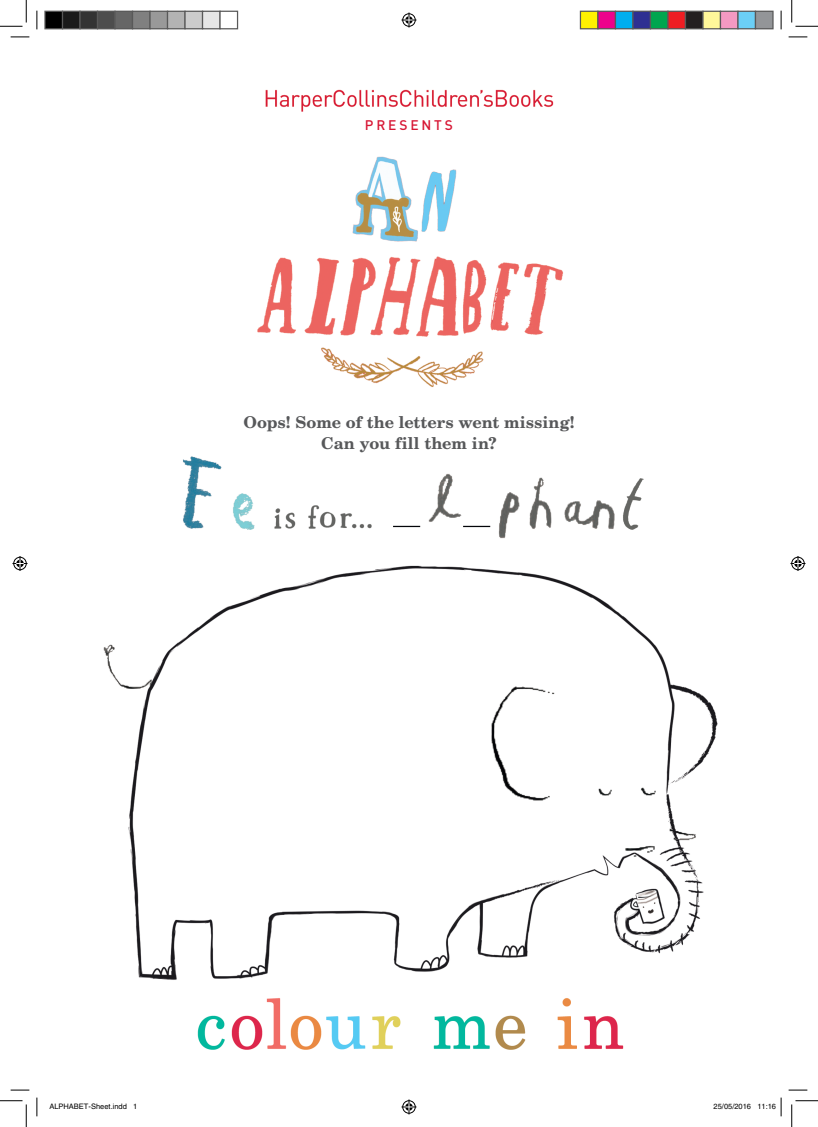
<style>
.page{position:relative;width:818px;height:1127px;background:#fff}
.page>*{position:absolute;margin:0;border:0;box-sizing:border-box;transform-origin:0 0}
.t1{font:700 16.25px/21.2px "New Century Schlbk";color:#57585a;text-align:center}
.t2{font:500 13.75px "DIN";letter-spacing:.205em;color:#d71634}
.t3{font:7.5px "Helvetica";color:#000}
</style>
<div class="page">
<img style="left:103px;top:456px;width:615px;height:594px">
<img style="left:265px;top:89px;width:289px;height:23px">
<img style="left:257px;top:156px;width:306px;height:231px">
<svg style="left:11px;top:36px;width:18px;height:2px"></svg>
<svg style="left:788px;top:36px;width:19px;height:2px"></svg>
<svg style="left:11px;top:1089px;width:18px;height:1px"></svg>
<svg style="left:788px;top:1089px;width:19px;height:1px"></svg>
<svg style="left:36px;top:11px;width:2px;height:18px"></svg>
<svg style="left:36px;top:1097px;width:2px;height:18px"></svg>
<svg style="left:780px;top:11px;width:2px;height:18px"></svg>
<svg style="left:0;top:0;width:27px;height:27px"></svg>
<svg style="left:0;top:1100px;width:27px;height:26px"></svg>
<svg style="left:791px;top:0;width:27px;height:27px"></svg>
<svg style="left:791px;top:1100px;width:27px;height:26px"></svg>
<svg style="left:401px;top:13px;width:15px;height:15px"></svg>
<svg style="left:401px;top:1099px;width:15px;height:15px"></svg>
<svg style="left:13px;top:556px;width:15px;height:15px"></svg>
<svg style="left:790px;top:556px;width:15px;height:15px"></svg>
<div style="left:45px;top:11px;width:18px;height:18px;background:#000"></div>
<div style="left:44px;top:11px;width:19px;height:18px;border:1px solid #595959"></div>
<div style="left:63px;top:11px;width:17px;height:18px;background:#1a1a1a"></div>
<div style="left:62px;top:11px;width:19px;height:18px;border:1px solid #595959"></div>
<div style="left:80px;top:11px;width:18px;height:18px;background:#333"></div>
<div style="left:79px;top:11px;width:19px;height:18px;border:1px solid #595959"></div>
<div style="left:98px;top:11px;width:17px;height:18px;background:#4d4d4d"></div>
<div style="left:97px;top:11px;width:19px;height:18px;border:1px solid #595959"></div>
<div style="left:115px;top:11px;width:18px;height:18px;background:#666"></div>
<div style="left:114px;top:11px;width:19px;height:18px;border:1px solid #595959"></div>
<div style="left:133px;top:11px;width:17px;height:18px;background:#808080"></div>
<div style="left:132px;top:11px;width:19px;height:18px;border:1px solid #595959"></div>
<div style="left:150px;top:11px;width:18px;height:18px;background:#999"></div>
<div style="left:149px;top:11px;width:19px;height:18px;border:1px solid #595959"></div>
<div style="left:168px;top:11px;width:17px;height:18px;background:#b3b3b3"></div>
<div style="left:167px;top:11px;width:19px;height:18px;border:1px solid #595959"></div>
<div style="left:185px;top:11px;width:18px;height:18px;background:#ccc"></div>
<div style="left:184px;top:11px;width:19px;height:18px;border:1px solid #595959"></div>
<div style="left:203px;top:11px;width:17px;height:18px;background:#e6e6e6"></div>
<div style="left:202px;top:11px;width:19px;height:18px;border:1px solid #595959"></div>
<div style="left:219px;top:11px;width:19px;height:18px;border:1px solid #595959"></div>
<div style="left:580px;top:11px;width:18px;height:18px;background:#fff101"></div>
<div style="left:580px;top:11px;width:18px;height:18px;border:1px solid #595959"></div>
<div style="left:598px;top:11px;width:17px;height:18px;background:#ed028c"></div>
<div style="left:597px;top:11px;width:19px;height:18px;border:1px solid #595959"></div>
<div style="left:615px;top:11px;width:18px;height:18px;background:#00aeef"></div>
<div style="left:615px;top:11px;width:18px;height:18px;border:1px solid #595959"></div>
<div style="left:633px;top:11px;width:17px;height:18px;background:#2e3092"></div>
<div style="left:632px;top:11px;width:19px;height:18px;border:1px solid #595959"></div>
<div style="left:650px;top:11px;width:18px;height:18px;background:#00a54f"></div>
<div style="left:650px;top:11px;width:18px;height:18px;border:1px solid #595959"></div>
<div style="left:668px;top:11px;width:17px;height:18px;background:#ee1d23"></div>
<div style="left:667px;top:11px;width:19px;height:18px;border:1px solid #595959"></div>
<div style="left:685px;top:11px;width:18px;height:18px;background:#231f20"></div>
<div style="left:685px;top:11px;width:18px;height:18px;border:1px solid #595959"></div>
<div style="left:703px;top:11px;width:17px;height:18px;background:#fff79a"></div>
<div style="left:702px;top:11px;width:19px;height:18px;border:1px solid #595959"></div>
<div style="left:720px;top:11px;width:18px;height:18px;background:#f499c2"></div>
<div style="left:720px;top:11px;width:18px;height:18px;border:1px solid #595959"></div>
<div style="left:738px;top:11px;width:17px;height:18px;background:#6bcff6"></div>
<div style="left:737px;top:11px;width:19px;height:18px;border:1px solid #595959"></div>
<div style="left:755px;top:11px;width:18px;height:18px;background:#939598"></div>
<div style="left:755px;top:11px;width:18px;height:18px;border:1px solid #595959"></div>
<svg style="left:780px;top:1097px;width:2px;height:18px"></svg>
<p class="t2" style="left:365px;top:116px;width:90px">PRESENTS</p>
<p class="t1" style="left:243px;top:411px;width:332px">Oops! Some of the letters went missing!<br>Can you fill them in?</p>
<p class="t3" style="left:49px;top:1101px;width:89px">ALPHABET-Sheet.indd 1</p>
<p class="t3" style="left:713px;top:1101px;width:64px">25/05/2016 11:16</p>
</div>
